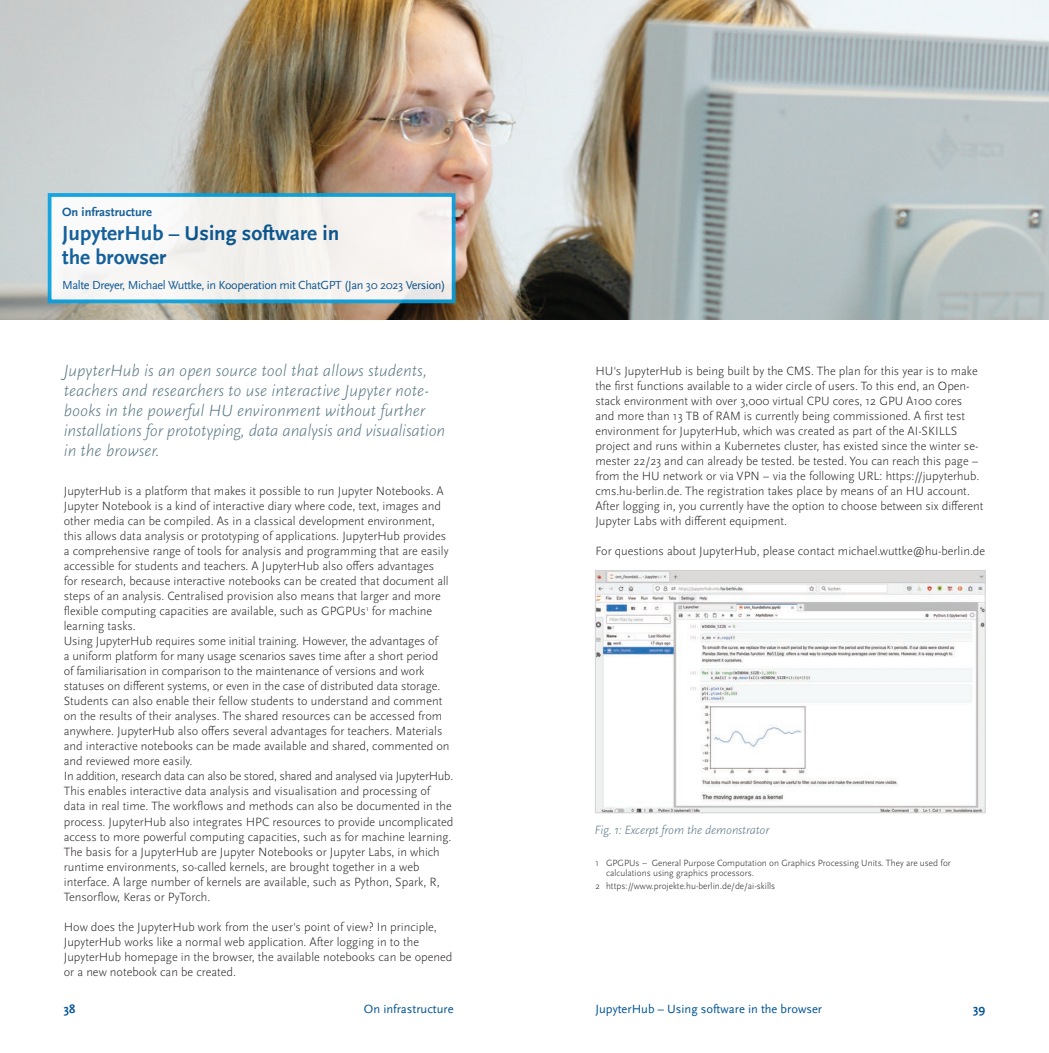
<style>
.page{position:relative;width:1049px;height:1053px;background:#fff}
.page>*{position:absolute;margin:0;border:0;box-sizing:border-box;transform-origin:0 0}
.t1{font:700 21.25px/23.8px "HU Scala Sans";color:#005495}
.t2{font:italic 300 16.88px/20px "Scala Sans Pro";color:#557482}
.t3{font:300 12.5px/15px "Scala Sans Pro";color:#231f20}
.t4{font:12.5px "HU Scala Sans";color:#005495}
.t5{font:italic 300 12.5px "Scala Sans Pro";letter-spacing:-.015em;color:#557482}
.t6{font:700 12.5px "HU Scala Sans";color:#005495}
.t7{font:700 12.5px "Scala Sans Pro";color:#005495}
.t8{font:12.25px "HU Scala Sans";letter-spacing:-.03em;color:#005495}
.t9{font:300 9.38px/10.2px "Scala Sans Pro";color:#231f20}
</style>
<div class="page">
<img style="left:597px;top:572px;width:386px;height:239px">
<div style="left:595px;top:570px;width:390px;height:243px;border:1px solid #d1d2d4"></div>
<img style="left:0;top:0;width:1049px;height:319px">
<div style="left:50px;top:195px;width:404px;height:106px;background:#f7f4f1"></div>
<div style="left:48px;top:193px;width:407px;height:110px;border:4px solid #00a1e3"></div>
<p class="t6" style="left:62px;top:205px;width:91px">On infrastructure</p>
<h1 class="t1" style="left:62px;top:221px;width:279px">JupyterHub – Using software in the browser</h1>
<p class="t8" style="left:62px;top:278px;width:385px">Malte Dreyer, Michael Wuttke, in Kooperation mit ChatGPT (Jan 30 2023 Version)</p>
<p class="t2" style="left:64px;top:360px;width:383px">JupyterHub is an open source tool that allows students, teachers and researchers to use interactive Jupyter note&shy;books in the powerful HU environment without further installations for prototyping, data analysis and visualisation in the browser.</p>
<p class="t3" style="left:64px;top:483px;width:391px">JupyterHub is a platform that makes it possible to run Jupyter Notebooks. A Jupyter Notebook is a kind of interactive diary where code, text, images and other media can be compiled. As in a classical development environment, this allows data analysis or prototyping of applications. JupyterHub provides a comprehensive range of tools for analysis and programming that are easily accessible for students and teachers. A JupyterHub also offers advantages<br>for research, because interactive notebooks can be created that document all steps of an analysis. Centralised provision also means that larger and more flexible computing capacities are available, such as GPGPUs<sup>1</sup> for machine learning tasks.<br>Using JupyterHub requires some initial training. However, the advantages of<br>a uniform platform for many usage scenarios saves time after a short period<br>of familiarisation in comparison to the maintenance of versions and work statuses on different systems, or even in the case of distributed data storage.<br>Students can also enable their fellow students to understand and comment on the results of their analyses. The shared resources can be accessed from anywhere. JupyterHub also offers several advantages for teachers. Materials and interactive notebooks can be made available and shared, commented on and reviewed more easily.<br>In addition, research data can also be stored, shared and analysed via JupyterHub.<br>This enables interactive data analysis and visualisation and processing of data in real time. The workflows and methods can also be documented in the process. JupyterHub also integrates HPC resources to provide uncomplicated access to more powerful computing capacities, such as for machine learning.<br>The basis for a JupyterHub are Jupyter Notebooks or Jupyter Labs, in which runtime environments, so-called kernels, are brought together in a web interface. A large number of kernels are available, such as Python, Spark, R, Tensorflow, Keras or PyTorch.</p>
<p class="t3" style="left:64px;top:918px;width:390px">How does the JupyterHub work from the user's point of view? In principle, JupyterHub works like a normal web application. After logging in to the JupyterHub homepage in the browser, the available notebooks can be opened or a new notebook can be created.</p>
<p class="t3" style="left:595px;top:363px;width:390px">HU's JupyterHub is being built by the CMS. The plan for this year is to make the first functions available to a wider circle of users. To this end, an Open&shy;stack environment with over 3,000 virtual CPU cores, 12 GPU A100 cores and more than 13 TB of RAM is currently being commissioned. A first test environment for JupyterHub, which was created as part of the AI-SKILLS project and runs within a Kubernetes cluster, has existed since the winter se&shy;mester 22/23 and can already be tested. be tested. You can reach this page – from the HU network or via VPN – via the following URL: https://jupyterhub. cms.hu-berlin.de. The registration takes place by means of an HU account.<br>After logging in, you currently have the option to choose between six different Jupyter Labs with different equipment.</p>
<p class="t3" style="left:595px;top:543px;width:391px">For questions about JupyterHub, please contact michael.wuttke@hu-berlin.de</p>
<p class="t5" style="left:594px;top:822px;width:176px">Fig. 1: Excerpt from the demonstrator</p>
<p class="t9" style="left:606px;top:857px;width:346px;text-indent:-11px">1 GPGPUs – General Purpose Computation on Graphics Processing Units. They are used for calculations using graphics processors.</p>
<p class="t9" style="left:595px;top:880px;width:181px">2 https://www.projekte.hu-berlin.de/de/ai-skills</p>
<p class="t4" style="left:364px;top:1001px;width:91px">On infrastructure</p>
<p class="t4" style="left:595px;top:1001px;width:228px">JupyterHub – Using software in the browser</p>
<p class="t7" style="left:64px;top:1001px;width:13px">38</p>
<p class="t7" style="left:973px;top:1001px;width:14px">39</p>
</div>
